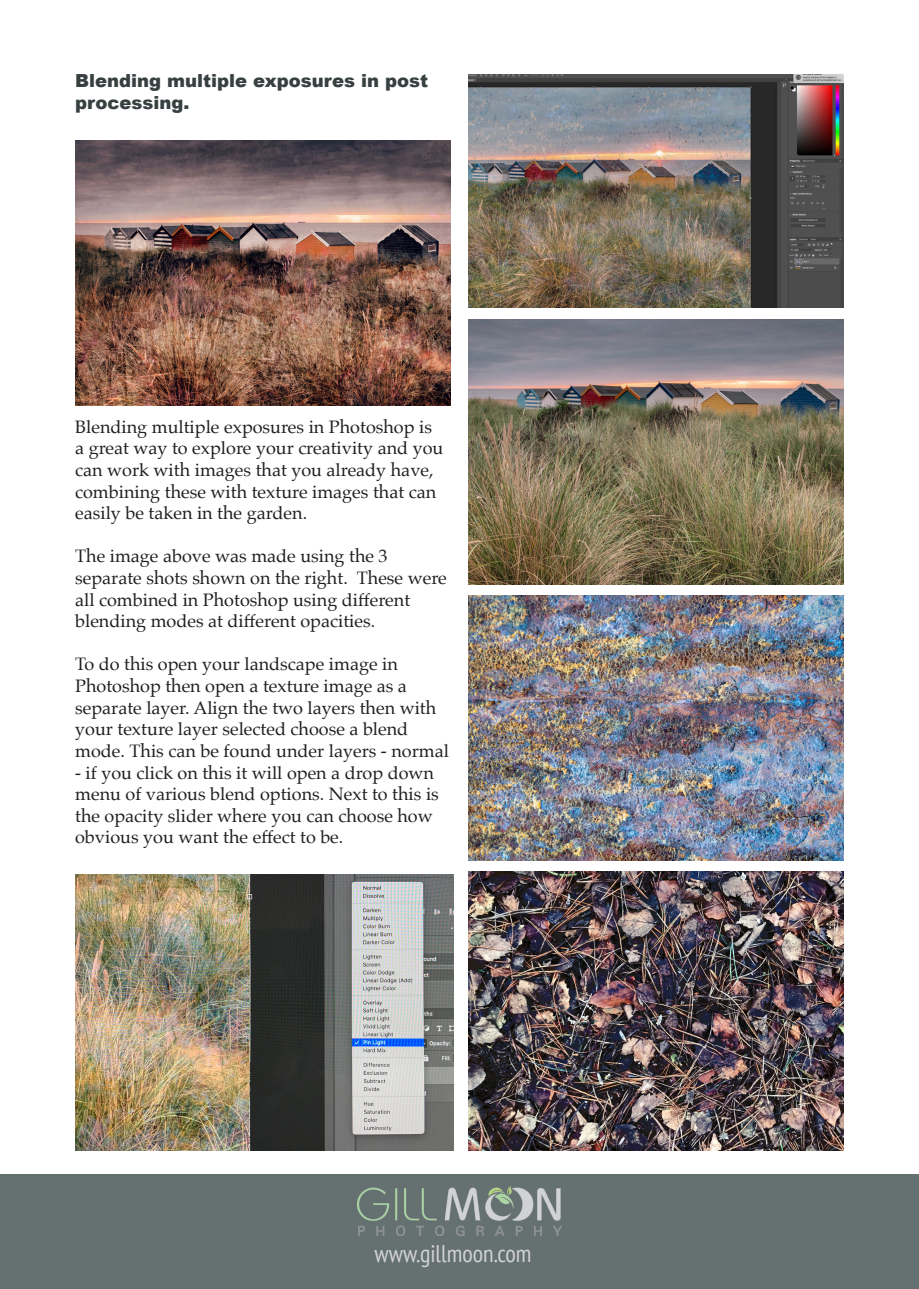
<style>
.page{position:relative;width:919px;height:1289px;background:#fff}
.page>*{position:absolute;margin:0;border:0;box-sizing:border-box;transform-origin:0 0}
.t1{font:condensed 24px "PT Sans";color:#d1d2d4}
.t2{font:18px/21.6px "Palatino";color:#231f20}
.t3{font:900 18px/21.6px "Arial";color:#373f40}
</style>
<div class="page">
<div style="left:0;top:1174px;width:906px;height:114px;background:#657071"></div>
<img style="left:357px;top:1186px;width:204px;height:49px">
<div style="left:906px;top:1174px;width:12px;height:114px;background:#657071"></div>
<img style="left:75px;top:140px;width:375px;height:266px">
<img style="left:468px;top:595px;width:375px;height:265px">
<img style="left:468px;top:871px;width:375px;height:278px">
<img style="left:468px;top:319px;width:375px;height:265px">
<img style="left:468px;top:74px;width:375px;height:234px">
<img style="left:75px;top:874px;width:378px;height:275px">
<p class="t3" style="left:75px;top:69px;width:354px">Blending multiple exposures in post processing.</p>
<p class="t2" style="left:75px;top:416px;width:369px">Blending multiple exposures in Photoshop is a great way to explore your creativity and you can work with images that you already have, combining these with texture images that can easily be taken in the garden.</p>
<p class="t2" style="left:75px;top:545px;width:373px">The image above was made using the 3 separate shots shown on the right. These were all combined in Photoshop using different blending modes at different opacities.</p>
<p class="t2" style="left:75px;top:653px;width:375px">To do this open your landscape image in Photoshop then open a texture image as a separate layer. Align the two layers then with your texture layer selected choose a blend mode. This can be found under layers - normal</p>
<p class="t2" style="left:75px;top:761px;width:365px">- if you click on this it will open a drop down menu of various blend options. Next to this is the opacity slider where you can choose how obvious you want the effect to be.</p>
<p class="t1" style="left:374px;top:1237px;width:158px">www.gillmoon.com</p>
</div>
